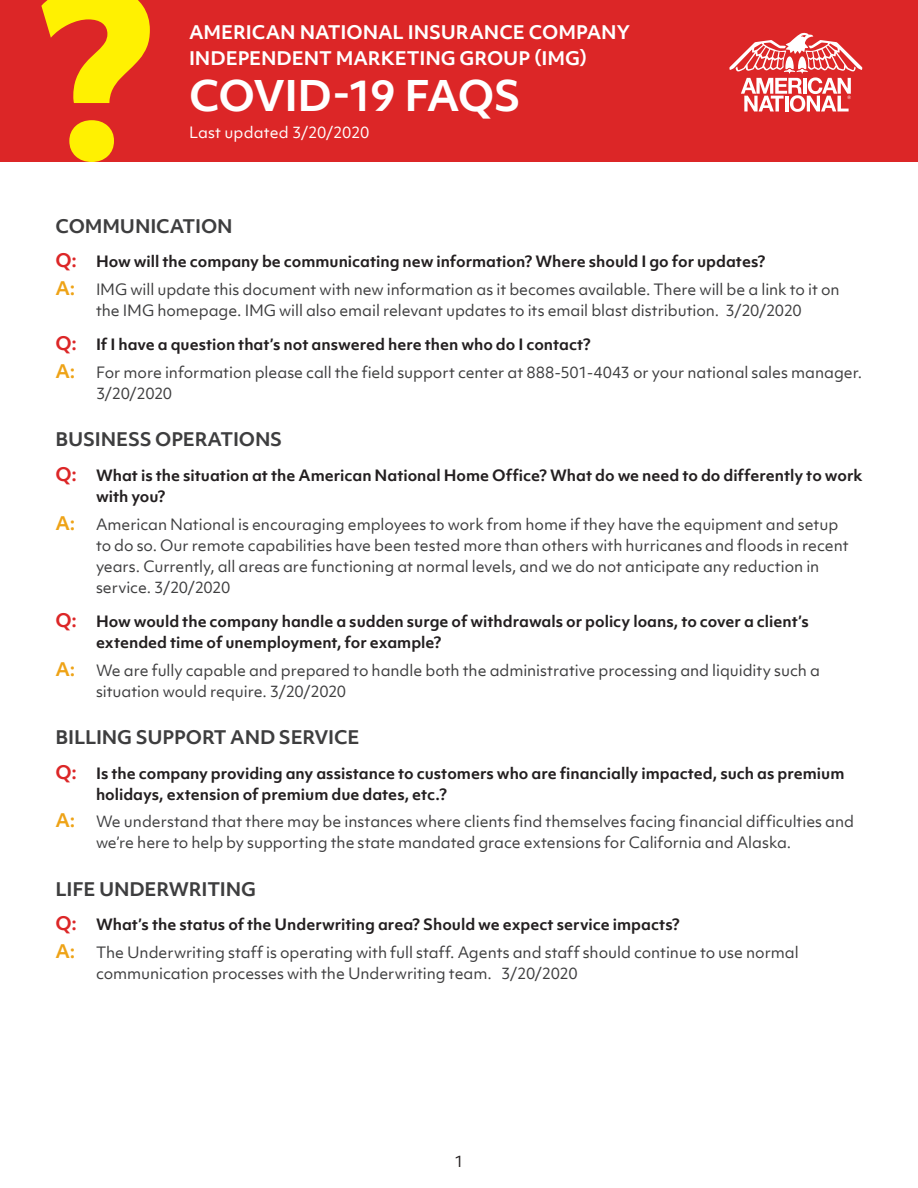
<style>
.page{position:relative;width:918px;height:1188px;background:#fff}
.page>*{position:absolute;margin:0;border:0;box-sizing:border-box;transform-origin:0 0}
.t1{font:700 40.5px "Objektiv Mk 1";letter-spacing:-.04em;color:#fff}
.Running_Text{font:700 18px "Objektiv Mk 1";letter-spacing:-.01em;color:#3e3e3f}
.t2{font:700 18px/26.2px "Objektiv Mk 1";letter-spacing:-.005em;color:#fff}
.A_Text{font:15px/21px "Objektiv Mk 1";letter-spacing:-.005em;color:#3e3e3f}
.Q_Text{font:700 15px/21px "Objektiv Mk 1";color:#231f20}
.t3{font:15px "Objektiv Mk 1";letter-spacing:.005em;color:#fff}
.t4{font:15px "Objektiv Mk 1";color:#231f20}
.s1{font-size:18px;color:#dc2627}
.s2{font-weight:700;font-size:18px;color:#eea317}
</style>
<div class="page">
<div style="left:0;top:0;width:918px;height:162px;background:#dc2627"></div>
<svg style="left:729px;top:33px;width:133px;height:79px"></svg>
<svg style="left:41px;top:0;width:109px;height:162px"></svg>
<p class="t2" style="left:189px;top:19px;width:442px">AMERICAN NATIONAL INSURANCE COMPANY<br>INDEPENDENT MARKETING GROUP (IMG)</p>
<h1 class="t1" style="left:189px;top:67px;width:333px">COVID-19 FAQS</h1>
<p class="t3" style="left:189px;top:122px;width:182px">Last updated 3/20/2020</p>
<p class="Running_Text" style="left:56px;top:213px;width:179px">COMMUNICATION</p>
<p class="Q_Text" style="left:56px;top:251px;width:712px"><span class="s1">Q:</span> How will the company be communicating new information? Where should I go for updates?</p>
<p class="A_Text" style="left:56px;top:279px;width:786px;text-align:center"><span class="s2">A:</span> IMG will update this document with new information as it becomes available. There will be a link to it on the IMG homepage. IMG will also email relevant updates to its email blast distribution. 3/20/2020</p>
<p class="Q_Text" style="left:56px;top:334px;width:537px"><span class="s1">Q:</span> If I have a question that’s not answered here then who do I contact?</p>
<p class="A_Text" style="left:96px;top:362px;width:768px;text-indent:-40px"><span class="s2">A:</span> For more information please call the field support center at 888-501-4043 or your national sales manager.<br>3/20/2020</p>
<p class="Running_Text" style="left:56px;top:427px;width:228px">BUSINESS OPERATIONS</p>
<p class="Q_Text" style="left:96px;top:465px;width:768px;text-indent:-40px"><span class="s1">Q:</span> What is the situation at the American National Home Office? What do we need to do differently to work with you?</p>
<p class="A_Text" style="left:96px;top:513px;width:754px;text-indent:-40px"><span class="s2">A:</span> American National is encouraging employees to work from home if they have the equipment and setup to do so. Our remote capabilities have been tested more than others with hurricanes and floods in recent years. Currently, all areas are functioning at normal levels, and we do not anticipate any reduction in service. 3/20/2020</p>
<p class="Q_Text" style="left:96px;top:611px;width:714px;text-indent:-40px"><span class="s1">Q:</span> How would the company handle a sudden surge of withdrawals or policy loans, to cover a client’s extended time of unemployment, for example?</p>
<p class="A_Text" style="left:96px;top:660px;width:725px;text-indent:-40px"><span class="s2">A:</span> We are fully capable and prepared to handle both the administrative processing and liquidity such a situation would require. 3/20/2020</p>
<p class="Running_Text" style="left:56px;top:725px;width:306px">BILLING SUPPORT AND SERVICE</p>
<p class="Q_Text" style="left:96px;top:762px;width:750px;text-indent:-40px"><span class="s1">Q:</span> Is the company providing any assistance to customers who are financially impacted, such as premium holidays, extension of premium due dates, etc.?</p>
<p class="A_Text" style="left:96px;top:811px;width:760px;text-indent:-40px"><span class="s2">A:</span> We understand that there may be instances where clients find themselves facing financial difficulties and we’re here to help by supporting the state mandated grace extensions for California and Alaska.</p>
<p class="Running_Text" style="left:56px;top:876px;width:202px">LIFE UNDERWRITING</p>
<p class="Q_Text" style="left:56px;top:914px;width:626px"><span class="s1">Q:</span> What’s the status of the Underwriting area? Should we expect service impacts?</p>
<p class="A_Text" style="left:96px;top:942px;width:704px;text-indent:-40px"><span class="s2">A:</span> The Underwriting staff is operating with full staff. Agents and staff should continue to use normal communication processes with the Underwriting team. 3/20/2020</p>
<p class="t4" style="left:454px;top:1151px;width:11px">1</p>
</div>
